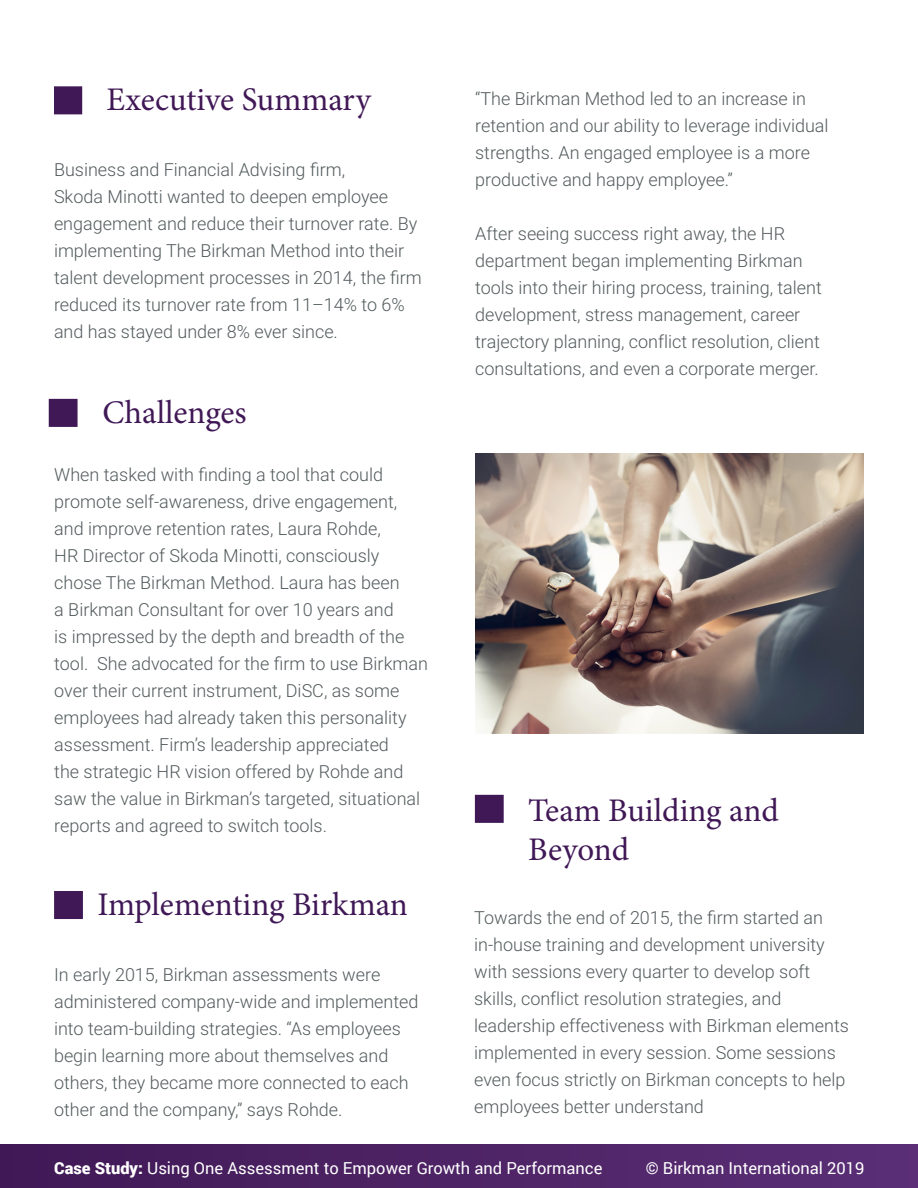
<style>
.page{position:relative;width:918px;height:1188px;background:#fff}
.page>*{position:absolute;margin:0;border:0;box-sizing:border-box;transform-origin:0 0}
.t1{font:33px/39.6px "Minion Pro";letter-spacing:-.005em;color:#401856}
.t2{font:300 18px/27px "Roboto";color:#535b5d}
.t3{font:16.5px "Roboto";color:#fff}
.s1{font-weight:900}
</style>
<div class="page">
<div style="left:0;top:1144px;width:918px;height:44px;background:linear-gradient(to right,#411956,#5b2f76)"></div>
<div style="left:54px;top:86px;width:28px;height:28px;background:#401856"></div>
<div style="left:475px;top:795px;width:29px;height:28px;background:#401856;border:2px solid #401856"></div>
<div style="left:49px;top:399px;width:29px;height:28px;background:#401856;border:2px solid #401856"></div>
<img style="left:475px;top:453px;width:389px;height:281px">
<div style="left:54px;top:891px;width:29px;height:28px;background:#401856;border:2px solid #401856"></div>
<p class="t1" style="left:107px;top:80px;width:266px">Executive Summary</p>
<p class="t2" style="left:54px;top:156px;width:369px">Business and Financial Advising firm,<br>Skoda Minotti wanted to deepen employee engagement and reduce their turnover rate. By implementing The Birkman Method into their talent development processes in 2014, the firm reduced its turnover rate from 11–14% to 6% and has stayed under 8% ever since.</p>
<p class="t1" style="left:102px;top:393px;width:146px">Challenges</p>
<p class="t2" style="left:54px;top:461px;width:375px">When tasked with finding a tool that could promote self-awareness, drive engagement, and improve retention rates, Laura Rohde,<br>HR Director of Skoda Minotti, consciously chose The Birkman Method. Laura has been<br>a Birkman Consultant for over 10 years and<br>is impressed by the depth and breadth of the tool. She advocated for the firm to use Birkman over their current instrument, DiSC, as some employees had already taken this personality assessment. Firm’s leadership appreciated<br>the strategic HR vision offered by Rohde and saw the value in Birkman’s targeted, situational reports and agreed to switch tools.</p>
<p class="t1" style="left:97px;top:885px;width:312px">Implementing Birkman</p>
<p class="t2" style="left:54px;top:960px;width:366px">In early 2015, Birkman assessments were administered company-wide and implemented into team-building strategies. “As employees begin learning more about themselves and others, they became more connected to each other and the company,” says Rohde.</p>
<p class="t2" style="left:475px;top:85px;width:355px">“The Birkman Method led to an increase in retention and our ability to leverage individual strengths. An engaged employee is a more productive and happy employee.”</p>
<p class="t2" style="left:475px;top:220px;width:348px">After seeing success right away, the HR department began implementing Birkman tools into their hiring process, training, talent development, stress management, career trajectory planning, conflict resolution, client consultations, and even a corporate merger.</p>
<p class="t1" style="left:528px;top:790px;width:252px">Team Building and<br>Beyond</p>
<p class="t2" style="left:474px;top:903px;width:376px">Towards the end of 2015, the firm started an in-house training and development university with sessions every quarter to develop soft skills, conflict resolution strategies, and leadership effectiveness with Birkman elements implemented in every session. Some sessions even focus strictly on Birkman concepts to help employees better understand</p>
<p class="t3" style="left:54px;top:1156px;width:550px"><span class="s1">Case Study:</span> Using One Assessment to Empower Growth and Performance</p>
<p class="t3" style="left:646px;top:1156px;width:220px">© Birkman International 2019</p>
</div>
